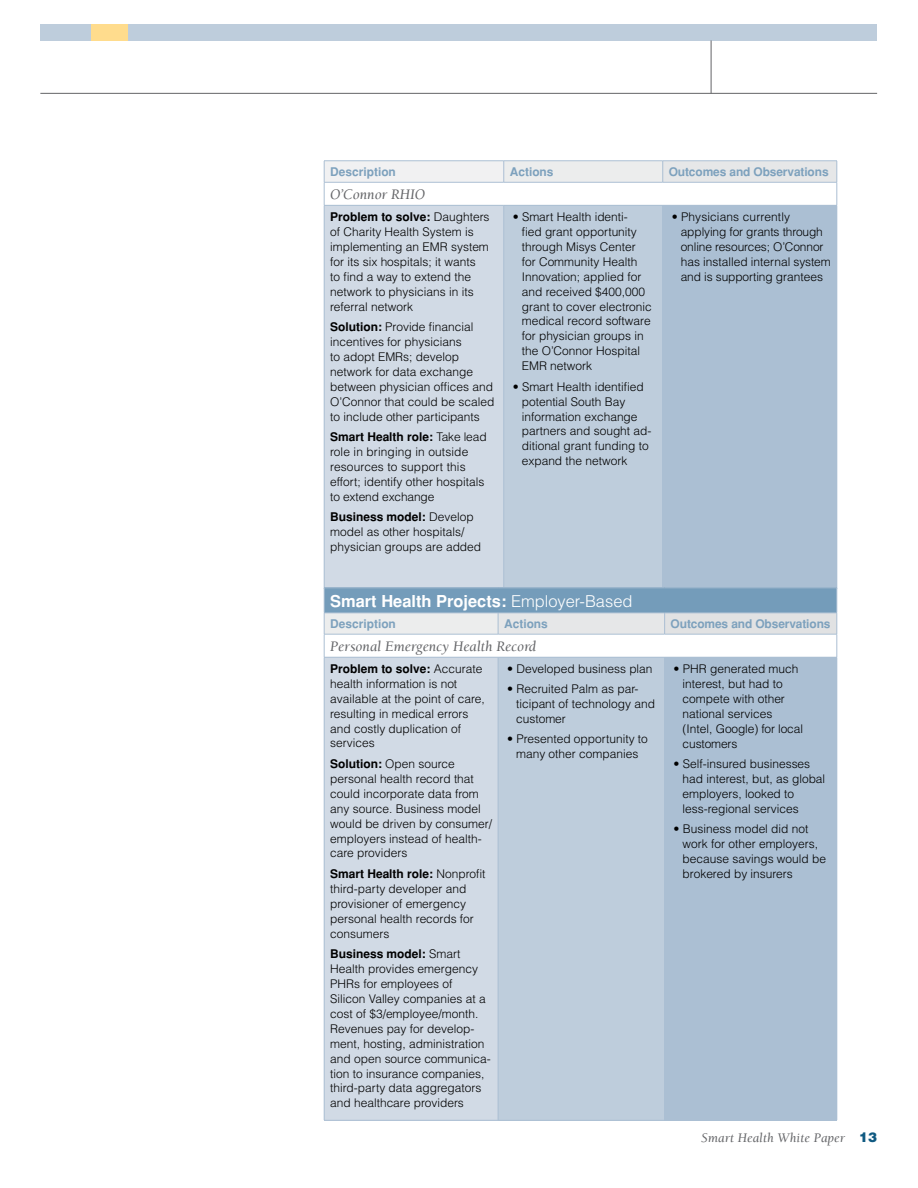
<style>
.page{position:relative;width:918px;height:1188px;background:#fff}
.page>*{position:absolute;margin:0;border:0;box-sizing:border-box;transform-origin:0 0}
.t1{font:700 16.5px "Helvetica";color:#fff}
.t2{font:italic 15px "Berkeley";color:#636467}
.t3{font:italic 13.5px "Berkeley";letter-spacing:.01em;color:#636467}
.t4{font:300 12px/15px "Helvetica";color:#000}
.t5{font:700 12px "Helvetica";letter-spacing:-.01em;color:#7da1bd}
.s1{font-weight:700}
.s2{font-weight:300}
.s3{font-family:"Helvetica";font-weight:900;font-style:normal;color:#105a82}
</style>
<div class="page">
<div style="left:40px;top:24px;width:837px;height:16px;background:#becddc"></div>
<hr style="left:40px;top:93px;width:837px;height:1px;background:#636467">
<div style="left:91px;top:24px;width:36px;height:16px;background:#ffdc8d"></div>
<hr style="left:711px;top:40px;width:1px;height:53px;background:#636467">
<div style="left:324px;top:161px;width:180px;height:21px;background:#f1f1f2"></div>
<div style="left:504px;top:161px;width:159px;height:21px;background:#eceded"></div>
<div style="left:663px;top:161px;width:174px;height:21px;background:#e6e7e8"></div>
<div style="left:324px;top:205px;width:180px;height:384px;background:#d1dae5"></div>
<div style="left:504px;top:205px;width:159px;height:384px;background:#becddc"></div>
<div style="left:663px;top:205px;width:174px;height:384px;background:#abbfd3"></div>
<hr style="left:324px;top:161px;width:180px;height:1px;background:#abbfd3">
<hr style="left:324px;top:182px;width:180px;height:1px;background:#abbfd3">
<svg style="left:324px;top:161px;width:1px;height:44px"></svg>
<hr style="left:324px;top:205px;width:180px;height:1px;background:#abbfd3">
<hr style="left:324px;top:206px;width:1px;height:383px;background:#abbfd3">
<hr style="left:504px;top:161px;width:159px;height:1px;background:#abbfd3">
<svg style="left:504px;top:161px;width:1px;height:21px"></svg>
<hr style="left:663px;top:161px;width:174px;height:1px;background:#abbfd3">
<svg style="left:663px;top:161px;width:1px;height:21px"></svg>
<hr style="left:504px;top:182px;width:159px;height:1px;background:#abbfd3">
<hr style="left:663px;top:182px;width:174px;height:1px;background:#abbfd3">
<svg style="left:837px;top:161px;width:1px;height:44px"></svg>
<hr style="left:504px;top:205px;width:159px;height:1px;background:#abbfd3">
<hr style="left:504px;top:206px;width:1px;height:383px;background:#abbfd3">
<hr style="left:837px;top:206px;width:1px;height:383px;background:#abbfd3">
<div style="left:324px;top:588px;width:513px;height:25px;background:#749cba"></div>
<div style="left:324px;top:613px;width:174px;height:21px;background:#eceded"></div>
<div style="left:498px;top:613px;width:167px;height:21px;background:#e6e7e8"></div>
<div style="left:665px;top:613px;width:172px;height:21px;background:#e1e2e3"></div>
<div style="left:324px;top:657px;width:174px;height:463px;background:#d1dae5"></div>
<div style="left:498px;top:657px;width:167px;height:463px;background:#becddc"></div>
<div style="left:665px;top:657px;width:172px;height:463px;background:#abbfd3"></div>
<hr style="left:324px;top:588px;width:174px;height:1px;background:#abbfd3">
<hr style="left:498px;top:588px;width:167px;height:1px;background:#abbfd3">
<hr style="left:665px;top:588px;width:172px;height:1px;background:#abbfd3">
<hr style="left:324px;top:613px;width:174px;height:1px;background:#abbfd3">
<hr style="left:498px;top:613px;width:167px;height:1px;background:#abbfd3">
<hr style="left:665px;top:613px;width:172px;height:1px;background:#abbfd3">
<svg style="left:498px;top:613px;width:1px;height:21px"></svg>
<svg style="left:664px;top:614px;width:1px;height:20px"></svg>
<svg style="left:324px;top:588px;width:1px;height:69px"></svg>
<svg style="left:837px;top:588px;width:1px;height:69px"></svg>
<hr style="left:324px;top:634px;width:174px;height:1px;background:#abbfd3">
<hr style="left:324px;top:657px;width:174px;height:1px;background:#abbfd3">
<hr style="left:324px;top:657px;width:1px;height:463px;background:#abbfd3">
<hr style="left:324px;top:1120px;width:174px;height:1px;background:#abbfd3">
<hr style="left:498px;top:634px;width:167px;height:1px;background:#abbfd3">
<hr style="left:665px;top:634px;width:172px;height:1px;background:#abbfd3">
<hr style="left:498px;top:657px;width:167px;height:1px;background:#abbfd3">
<hr style="left:498px;top:657px;width:1px;height:463px;background:#abbfd3">
<hr style="left:664px;top:657px;width:1px;height:463px;background:#abbfd3">
<hr style="left:837px;top:657px;width:1px;height:463px;background:#abbfd3">
<hr style="left:498px;top:1120px;width:167px;height:1px;background:#abbfd3">
<hr style="left:665px;top:1120px;width:172px;height:1px;background:#abbfd3">
<p class="t5" style="left:330px;top:165px;width:67px">Description</p>
<p class="t5" style="left:510px;top:165px;width:45px">Actions</p>
<p class="t5" style="left:669px;top:165px;width:161px">Outcomes and Observations</p>
<p class="t2" style="left:330px;top:187px;width:96px">O’Connor RHIO</p>
<p class="t4" style="left:330px;top:209px;width:161px"><span class="s1">Problem to solve:</span> Daughters of Charity Health System is implementing an EMR system for its six hospitals; it wants<br>to find a way to extend the network to physicians in its referral network</p>
<p class="t4" style="left:330px;top:319px;width:166px"><span class="s1">Solution:</span> Provide financial incentives for physicians<br>to adopt EMRs; develop network for data exchange between physician offices and<br>O’Connor that could be scaled to include other participants</p>
<p class="t4" style="left:330px;top:429px;width:158px"><span class="s1">Smart Health role:</span> Take lead role in bringing in outside resources to support this effort; identify other hospitals to extend exchange</p>
<p class="t4" style="left:330px;top:509px;width:153px"><span class="s1">Business model:</span> Develop model as other hospitals/ physician groups are added</p>
<p class="t4" style="left:522px;top:209px;width:132px;text-indent:-9px">• Smart Health identi-<br>fied grant opportunity through Misys Center for Community Health<br>Innovation; applied for and received $400,000 grant to cover electronic medical record software for physician groups in the O’Connor Hospital<br>EMR network</p>
<p class="t4" style="left:522px;top:379px;width:131px;text-indent:-9px">• Smart Health identified potential South Bay information exchange partners and sought ad&shy;ditional grant funding to expand the network</p>
<p class="t4" style="left:681px;top:209px;width:152px;text-indent:-9px">• Physicians currently applying for grants through online resources; O’Connor has installed internal system and is supporting grantees</p>
<h1 class="t1" style="left:330px;top:591px;width:304px">Smart Health Projects: <span class="s2">Employer-Based</span></h1>
<p class="t5" style="left:330px;top:617px;width:67px">Description</p>
<p class="t5" style="left:504px;top:617px;width:45px">Actions</p>
<p class="t5" style="left:671px;top:617px;width:161px">Outcomes and Observations</p>
<p class="t2" style="left:330px;top:639px;width:207px">Personal Emergency Health Record</p>
<p class="t4" style="left:330px;top:661px;width:156px"><span class="s1">Problem to solve:</span> Accurate health information is not available at the point of care, resulting in medical errors and costly duplication of services</p>
<p class="t4" style="left:330px;top:756px;width:163px"><span class="s1">Solution:</span> Open source personal health record that could incorporate data from any source. Business model would be driven by consumer/ employers instead of health&shy;care providers</p>
<p class="t4" style="left:330px;top:866px;width:157px"><span class="s1">Smart Health role:</span> Nonprofit third-party developer and provisioner of emergency personal health records for consumers</p>
<p class="t4" style="left:330px;top:946px;width:162px"><span class="s1">Business model:</span> Smart<br>Health provides emergency<br>PHRs for employees of<br>Silicon Valley companies at a cost of $3/employee/month.<br>Revenues pay for develop&shy;ment, hosting, administration and open source communica&shy;tion to insurance companies, third-party data aggregators and healthcare providers</p>
<p class="t4" style="left:507px;top:661px;width:147px">• Developed business plan</p>
<p class="t4" style="left:516px;top:681px;width:140px;text-indent:-9px">• Recruited Palm as par&shy;ticipant of technology and customer</p>
<p class="t4" style="left:507px;top:731px;width:142px;text-align:center">• Presented opportunity to many other companies</p>
<p class="t4" style="left:683px;top:661px;width:122px;text-indent:-9px">• PHR generated much interest, but had to compete with other national services (Intel, Google) for local customers</p>
<p class="t4" style="left:683px;top:756px;width:144px;text-indent:-9px">• Self-insured businesses had interest, but, as global employers, looked to less-regional services</p>
<p class="t4" style="left:683px;top:821px;width:145px;text-indent:-9px">• Business model did not work for other employers, because savings would be brokered by insurers</p>
<p class="t3" style="left:701px;top:1131px;width:177px">Smart Health White Paper <span class="s3">13</span></p>
</div>
